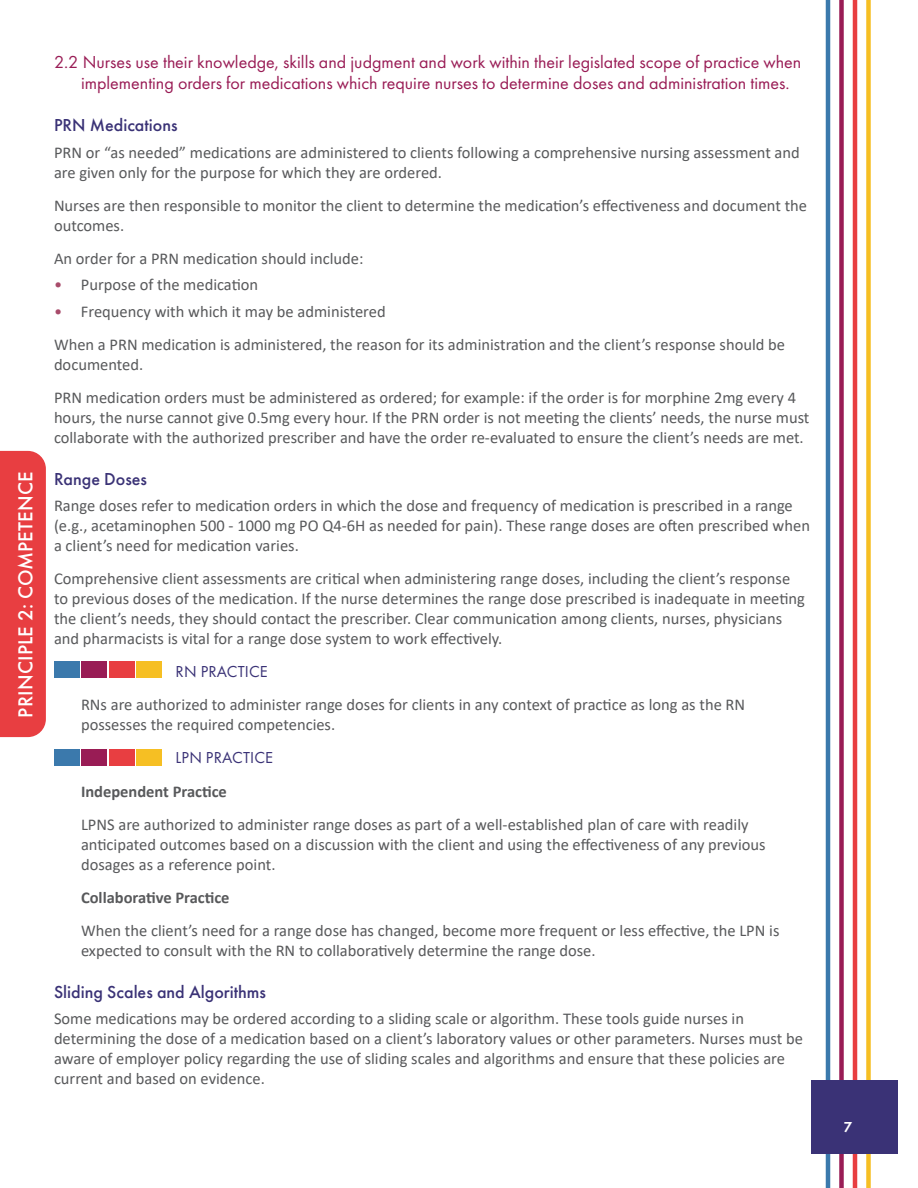
<style>
.page{position:relative;width:918px;height:1188px;background:#fff}
.page>*{position:absolute;margin:0;border:0;box-sizing:border-box;transform-origin:0 0}
.t1{font:500 21px "Futura PT";letter-spacing:.01em;color:#fff}
.t2{font:18px/21.6px "Futura PT";color:#991c55}
.t3{font:500 18px "Futura PT";color:#3a3276}
.t4{font:16.5px/19.8px "Calibri";color:#58595b}
.t5{font:700 16.5px "Calibri";color:#58595b}
.t6{font:16.5px "Futura PT";letter-spacing:.01em;color:#3a3276}
.t7{font:600 15px "Futura PT";color:#fff}
.s1{color:#a84c6b}
</style>
<div class="page">
<hr style="left:826px;top:0;width:4px;height:1188px;background:#3b79ac">
<div style="left:839px;top:0;width:5px;height:1188px;background:#991c55"></div>
<hr style="left:853px;top:0;width:4px;height:1188px;background:#e83e41">
<div style="left:866px;top:0;width:5px;height:1188px;background:#f6bf23"></div>
<div style="left:811px;top:1080px;width:86px;height:73px;background:#3a3276"></div>
<div style="left:54px;top:662px;width:25px;height:16px;background:#3b79ac"></div>
<div style="left:137px;top:662px;width:25px;height:16px;background:#f6bf23"></div>
<div style="left:109px;top:662px;width:25px;height:16px;background:#e83e41"></div>
<div style="left:82px;top:662px;width:25px;height:16px;background:#991c55"></div>
<div style="left:54px;top:749px;width:25px;height:16px;background:#3b79ac"></div>
<div style="left:137px;top:749px;width:25px;height:16px;background:#f6bf23"></div>
<div style="left:109px;top:749px;width:25px;height:16px;background:#e83e41"></div>
<div style="left:82px;top:749px;width:25px;height:16px;background:#991c55"></div>
<div style="left:0;top:451px;width:46px;height:286px;background:#e83e41"></div>
<p class="t1" style="left:13px;top:718px;width:248px;rotate:-90deg">PRINCIPLE 2: COMPETENCE</p>
<p class="t2" style="left:81px;top:51px;width:722px;text-indent:-27px">2.2 Nurses use their knowledge, skills and judgment and work within their legislated scope of practice when implementing orders for medications which require nurses to determine doses and administration times.</p>
<p class="t3" style="left:54px;top:114px;width:125px">PRN Medications</p>
<p class="t4" style="left:54px;top:142px;width:747px">PRN or “as needed” medications are administered to clients following a comprehensive nursing assessment and are given only for the purpose for which they are ordered.</p>
<p class="t4" style="left:54px;top:195px;width:755px">Nurses are then responsible to monitor the client to determine the medication’s effectiveness and document the outcomes.</p>
<p class="t4" style="left:54px;top:248px;width:311px">An order for a PRN medication should include:</p>
<p class="t4" style="left:54px;top:275px;width:206px"><span class="s1">•</span> Purpose of the medication</p>
<p class="t4" style="left:54px;top:294px;width:733px;line-height:33.3px"><span class="s1">•</span> Frequency with which it may be administered<br>When a PRN medication is administered, the reason for its administration and the client’s response should be</p>
<p class="t4" style="left:54px;top:348px;width:744px;line-height:33.3px">documented.<br>PRN medication orders must be administered as ordered; for example: if the order is for morphine 2mg every 4</p>
<p class="t4" style="left:54px;top:407px;width:757px">hours, the nurse cannot give 0.5mg every hour. If the PRN order is not meeting the clients’ needs, the nurse must collaborate with the authorized prescriber and have the order re-evaluated to ensure the client’s needs are met.</p>
<p class="t3" style="left:54px;top:468px;width:95px">Range Doses</p>
<p class="t4" style="left:54px;top:496px;width:758px">Range doses refer to medication orders in which the dose and frequency of medication is prescribed in a range (e.g., acetaminophen 500 - 1000 mg PO Q4-6H as needed for pain). These range doses are often prescribed when a client’s need for medication varies.</p>
<p class="t4" style="left:54px;top:569px;width:753px">Comprehensive client assessments are critical when administering range doses, including the client’s response to previous doses of the medication. If the nurse determines the range dose prescribed is inadequate in meeting the client’s needs, they should contact the prescriber. Clear communication among clients, nurses, physicians and pharmacists is vital for a range dose system to work effectively.</p>
<p class="t6" style="left:176px;top:662px;width:94px">RN PRACTICE</p>
<p class="t4" style="left:81px;top:695px;width:666px">RNs are authorized to administer range doses for clients in any context of practice as long as the RN possesses the required competencies.</p>
<p class="t6" style="left:176px;top:748px;width:99px">LPN PRACTICE</p>
<p class="t5" style="left:81px;top:780px;width:147px">Independent Practice</p>
<p class="t4" style="left:81px;top:814px;width:686px">LPNS are authorized to administer range doses as part of a well-established plan of care with readily anticipated outcomes based on a discussion with the client and using the effectiveness of any previous dosages as a reference point.</p>
<p class="t5" style="left:81px;top:886px;width:150px">Collaborative Practice</p>
<p class="t4" style="left:81px;top:920px;width:700px">When the client’s need for a range dose has changed, become more frequent or less effective, the LPN is expected to consult with the RN to collaboratively determine the range dose.</p>
<p class="t3" style="left:54px;top:981px;width:214px">Sliding Scales and Algorithms</p>
<p class="t4" style="left:54px;top:1009px;width:750px">Some medications may be ordered according to a sliding scale or algorithm. These tools guide nurses in determining the dose of a medication based on a client’s laboratory values or other parameters. Nurses must be aware of employer policy regarding the use of sliding scales and algorithms and ensure that these policies are current and based on evidence.</p>
<p class="t7" style="left:844px;top:1118px;width:10px">7</p>
</div>
